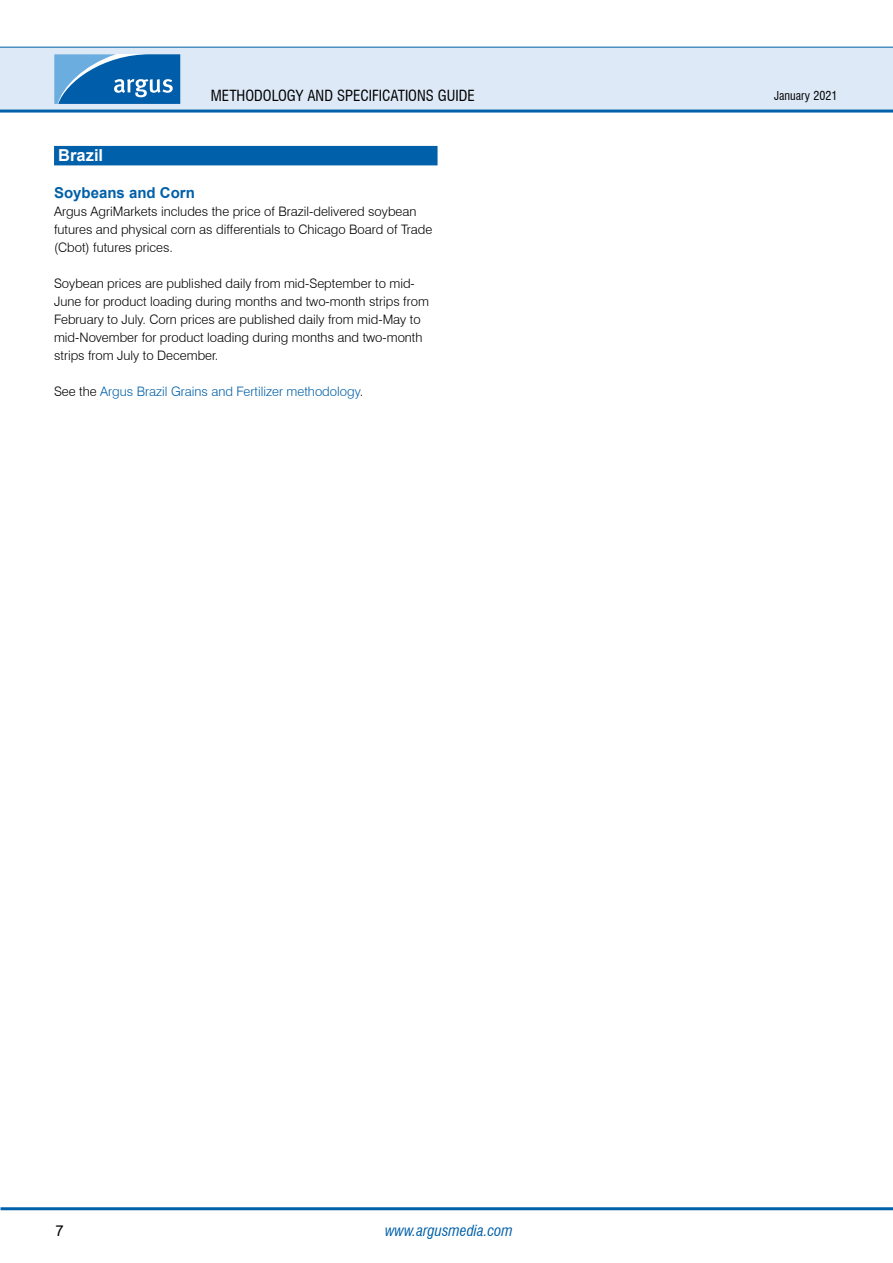
<style>
.page{position:relative;width:893px;height:1263px;background:#fff}
.page>*{position:absolute;margin:0;border:0;box-sizing:border-box;transform-origin:0 0}
.t1{font:700 16.5px "Arial";color:#fff}
.t2{font:condensed 15px "Swiss 721 BT";color:#000}
.t3{font:italic condensed 15px "Swiss 721 BT";color:#0060a9}
.t4{font:700 15px "Arial";color:#0060a9}
.t5{font:15px "Arial";color:#000}
.t6{font:300 13.05px/18px "Swiss 721 BT";color:#000}
.t7{font:300 13.05px "Swiss 721 BT";color:#0060a9}
.t8{font:condensed 12px "Swiss 721 BT";color:#000}
.s1{color:#000}
</style>
<div class="page">
<div style="left:0;top:47px;width:893px;height:64px;background:#dee9f7"></div>
<hr style="left:0;top:110px;width:893px;height:3px;background:#0060a9">
<hr style="left:0;top:47px;width:893px;height:1px;background:#0060a9">
<hr style="left:1px;top:1207px;width:892px;height:3px;background:#0060a9">
<svg style="left:54px;top:54px;width:126px;height:50px;background:#317ebd"></svg>
<div style="left:54px;top:146px;width:384px;height:19px;background:#0060a9"></div>
<p class="t2" style="left:211px;top:86px;width:265px">METHODOLOGY AND SPECIFICATIONS GUIDE</p>
<p class="t1" style="left:58px;top:144px;width:46px">Brazil</p>
<p class="t4" style="left:54px;top:182px;width:142px">Soybeans and Corn</p>
<p class="t6" style="left:54px;top:202px;width:380px">Argus AgriMarkets includes the price of Brazil-delivered soybean futures and physical corn as differentials to Chicago Board of Trade (Cbot) futures prices.</p>
<p class="t6" style="left:54px;top:274px;width:376px">Soybean prices are published daily from mid-September to mid-June for product loading during months and two-month strips from February to July. Corn prices are published daily from mid-May to mid-November for product loading during months and two-month strips from July to December.</p>
<p class="t7" style="left:54px;top:383px;width:311px"><span class="s1">See the</span> Argus Brazil Grains and Fertilizer methodology<span class="s1">.</span></p>
<p class="t8" style="left:774px;top:88px;width:65px">JANUARY 2021</p>
<p class="t5" style="left:55px;top:1220px;width:10px">7</p>
<p class="t3" style="left:385px;top:1221px;width:129px">www.argusmedia.com</p>
</div>
